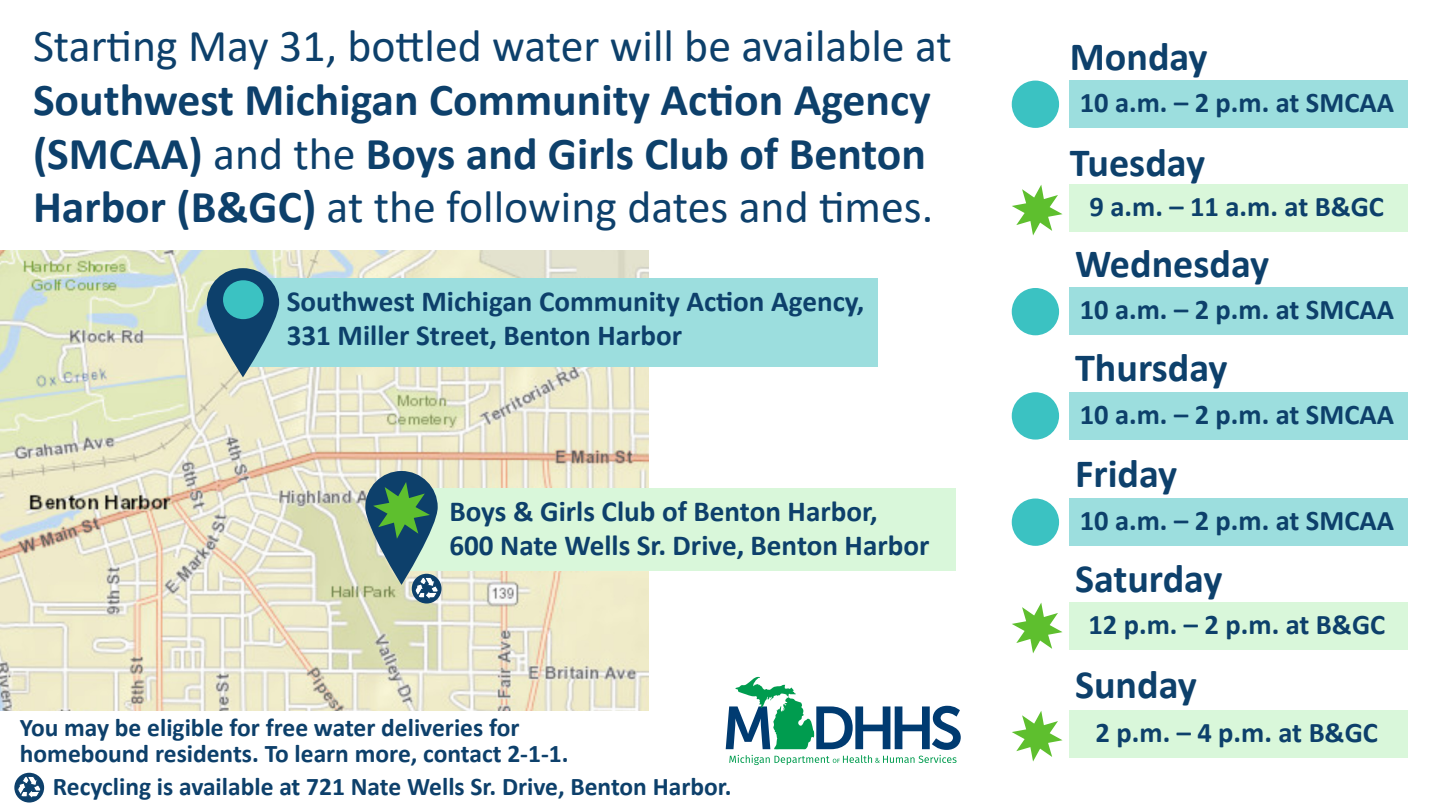
<style>
.page{position:relative;width:1440px;height:810px;background:#fff}
.page>*{position:absolute;margin:0;border:0;box-sizing:border-box;transform-origin:0 0}
.t1{font:700 45.75px/53.6px "Calibri";color:#0d406b}
.t2{font:700 40.12px "Calibri";color:#0d406b}
.t3{font:700 29.1px/34.1px "Calibri";color:#0d406b}
.t4{font:700 28.5px "Calibri";color:#0d406b}
.t5{font:700 25.5px/25.5px "Calibri";color:#0d406b}
.s1{font-weight:400}
</style>
<div class="page">
<img style="left:0;top:250px;width:649px;height:461px">
<div style="left:247px;top:279px;width:631px;height:88px;background:#9cdede"></div>
<svg style="left:207px;top:268px;width:72px;height:109px;background:#47738b"></svg>
<div style="left:223px;top:280px;width:41px;height:39px;background:#3bc2c2;border-radius:50%"></div>
<div style="left:1070px;top:80px;width:338px;height:48px;background:#9cdede"></div>
<div style="left:1070px;top:288px;width:338px;height:47px;background:#9cdede"></div>
<div style="left:1070px;top:392px;width:338px;height:47px;background:#9cdede"></div>
<div style="left:1070px;top:498px;width:338px;height:48px;background:#9cdede"></div>
<div style="left:1070px;top:185px;width:338px;height:47px;background:#d9f7da"></div>
<div style="left:1070px;top:603px;width:338px;height:47px;background:#d9f7da"></div>
<div style="left:1070px;top:711px;width:338px;height:47px;background:#d9f7da"></div>
<div style="left:1012px;top:81px;width:47px;height:47px;background:#3bc2c2;border-radius:50%"></div>
<div style="left:1012px;top:288px;width:47px;height:47px;background:#3bc2c2;border-radius:50%"></div>
<div style="left:1012px;top:392px;width:47px;height:48px;background:#3bc2c2;border-radius:50%"></div>
<div style="left:1012px;top:499px;width:47px;height:47px;background:#3bc2c2;border-radius:50%"></div>
<svg style="left:1012px;top:185px;width:51px;height:50px"></svg>
<svg style="left:1012px;top:603px;width:51px;height:50px"></svg>
<svg style="left:1012px;top:711px;width:51px;height:51px"></svg>
<div style="left:409px;top:488px;width:547px;height:82px;background:#d9f7da"></div>
<svg style="left:365px;top:471px;width:73px;height:114px;fill:#11426c"></svg>
<svg style="left:373px;top:482px;width:57px;height:57px;background:#2e7253"></svg>
<svg style="left:412px;top:574px;width:30px;height:30px"></svg>
<svg style="left:14px;top:773px;width:30px;height:30px"></svg>
<svg style="left:726px;top:677px;width:235px;height:88px"></svg>
<svg style="left:414px;top:573px;width:25px;height:51px"></svg>
<svg style="left:17px;top:772px;width:25px;height:31px"></svg>
<p class="t1" style="left:33px;top:19px;width:920px"><span class="s1">Starting May 31, bottled water will be available at </span>Southwest Michigan Community Action Agency (SMCAA) <span class="s1">and the</span> Boys and Girls Club of Benton Harbor (B&amp;GC) <span class="s1">at the following dates and times.</span></p>
<p class="t3" style="left:287px;top:283px;width:579px">Southwest Michigan Community Action Agency,<br>331 Miller Street, Benton Harbor</p>
<p class="t3" style="left:449px;top:493px;width:430px">Boys &amp; Girls Club of Benton Harbor,</p>
<p class="t3" style="left:449px;top:528px;width:481px">600 Nate Wells Sr. Drive, Benton Harbor</p>
<p class="t5" style="left:20px;top:715px;width:550px">You may be eligible for free water deliveries for homebound residents. To learn more, contact 2-1-1.</p>
<p class="t5" style="left:53px;top:773px;width:680px">Recycling is available at 721 Nate Wells Sr. Drive, Benton Harbor.</p>
<p class="t2" style="left:1070px;top:28px;width:139px">Monday</p>
<p class="t4" style="left:1080px;top:82px;width:316px">10 a.m. – 2 p.m. at SMCAA</p>
<p class="t2" style="left:1070px;top:134px;width:137px">Tuesday</p>
<p class="t4" style="left:1090px;top:187px;width:296px">9 a.m. – 11 a.m. at B&amp;GC</p>
<p class="t2" style="left:1075px;top:235px;width:196px">Wednesday</p>
<p class="t4" style="left:1080px;top:290px;width:316px">10 a.m. – 2 p.m. at SMCAA</p>
<p class="t2" style="left:1075px;top:339px;width:154px">Thursday</p>
<p class="t4" style="left:1080px;top:394px;width:316px">10 a.m. – 2 p.m. at SMCAA</p>
<p class="t2" style="left:1075px;top:446px;width:104px">Friday</p>
<p class="t4" style="left:1080px;top:500px;width:316px">10 a.m. – 2 p.m. at SMCAA</p>
<p class="t2" style="left:1075px;top:551px;width:149px">Saturday</p>
<p class="t4" style="left:1088px;top:605px;width:298px">12 p.m. – 2 p.m. at B&amp;GC</p>
<p class="t2" style="left:1075px;top:656px;width:123px">Sunday</p>
<p class="t4" style="left:1096px;top:713px;width:284px">2 p.m. – 4 p.m. at B&amp;GC</p>
</div>
